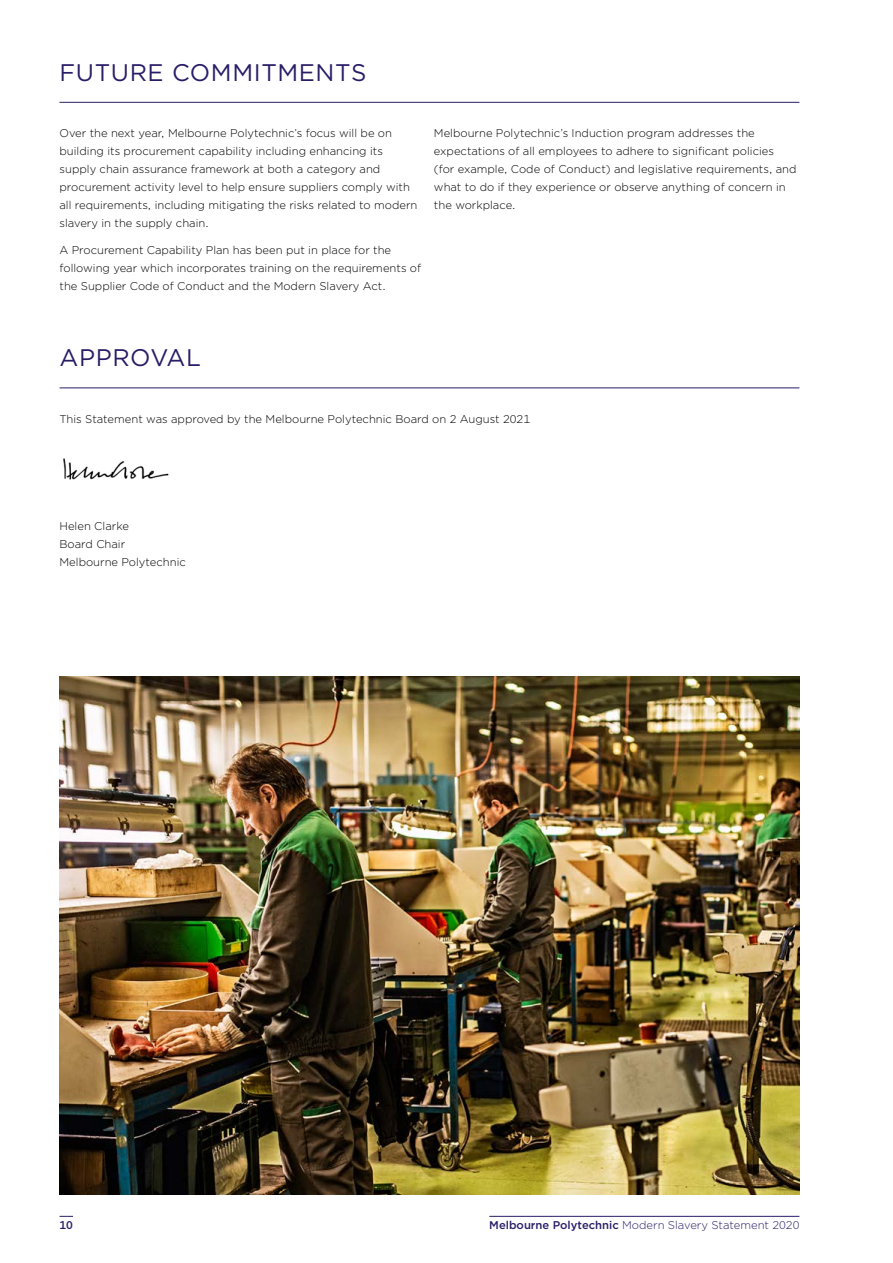
<style>
.page{position:relative;width:893px;height:1263px;background:#fff}
.page>*{position:absolute;margin:0;border:0;box-sizing:border-box;transform-origin:0 0}
.t1{font:24px "Gotham";letter-spacing:.025em;color:#281d67}
.t2{font:300 11.25px/18px "Gotham";color:#000}
.t3{font:300 11.25px "Gotham";color:#281d67}
.t4{font:500 11.25px "Gotham";color:#281d67}
.s1{font-weight:500}
</style>
<div class="page">
<hr style="left:489px;top:1216px;width:310px;height:1px;background:#281d67">
<svg style="left:60px;top:1216px;width:13px;height:1px"></svg>
<hr style="left:60px;top:102px;width:739px;height:1px;background:#281d67">
<hr style="left:60px;top:388px;width:739px;height:1px;background:#281d67">
<img style="left:60px;top:676px;width:739px;height:519px">
<img style="left:63px;top:458px;width:106px;height:22px">
<h1 class="t1" style="left:60px;top:57px;width:308px">FUTURE COMMITMENTS</h1>
<p class="t2" style="left:60px;top:124px;width:359px">Over the next year, Melbourne Polytechnic’s focus will be on building its procurement capability including enhancing its supply chain assurance framework at both a category and procurement activity level to help ensure suppliers comply with all requirements, including mitigating the risks related to modern slavery in the supply chain.</p>
<p class="t2" style="left:60px;top:240px;width:363px">A Procurement Capability Plan has been put in place for the following year which incorporates training on the requirements of the Supplier Code of Conduct and the Modern Slavery Act.</p>
<p class="t2" style="left:434px;top:124px;width:364px">Melbourne Polytechnic’s Induction program addresses the expectations of all employees to adhere to significant policies (for example, Code of Conduct) and legislative requirements, and what to do if they experience or observe anything of concern in the workplace.</p>
<h1 class="t1" style="left:60px;top:343px;width:143px">APPROVAL</h1>
<p class="t2" style="left:60px;top:409px;width:472px">This Statement was approved by the Melbourne Polytechnic Board on 2 August 2021</p>
<p class="t2" style="left:60px;top:517px;width:128px">Helen Clarke<br>Board Chair<br>Melbourne Polytechnic</p>
<p class="t4" style="left:60px;top:1218px;width:15px">10</p>
<p class="t3" style="left:489px;top:1218px;width:312px"><span class="s1">Melbourne Polytechnic</span> Modern Slavery Statement 2020</p>
</div>
